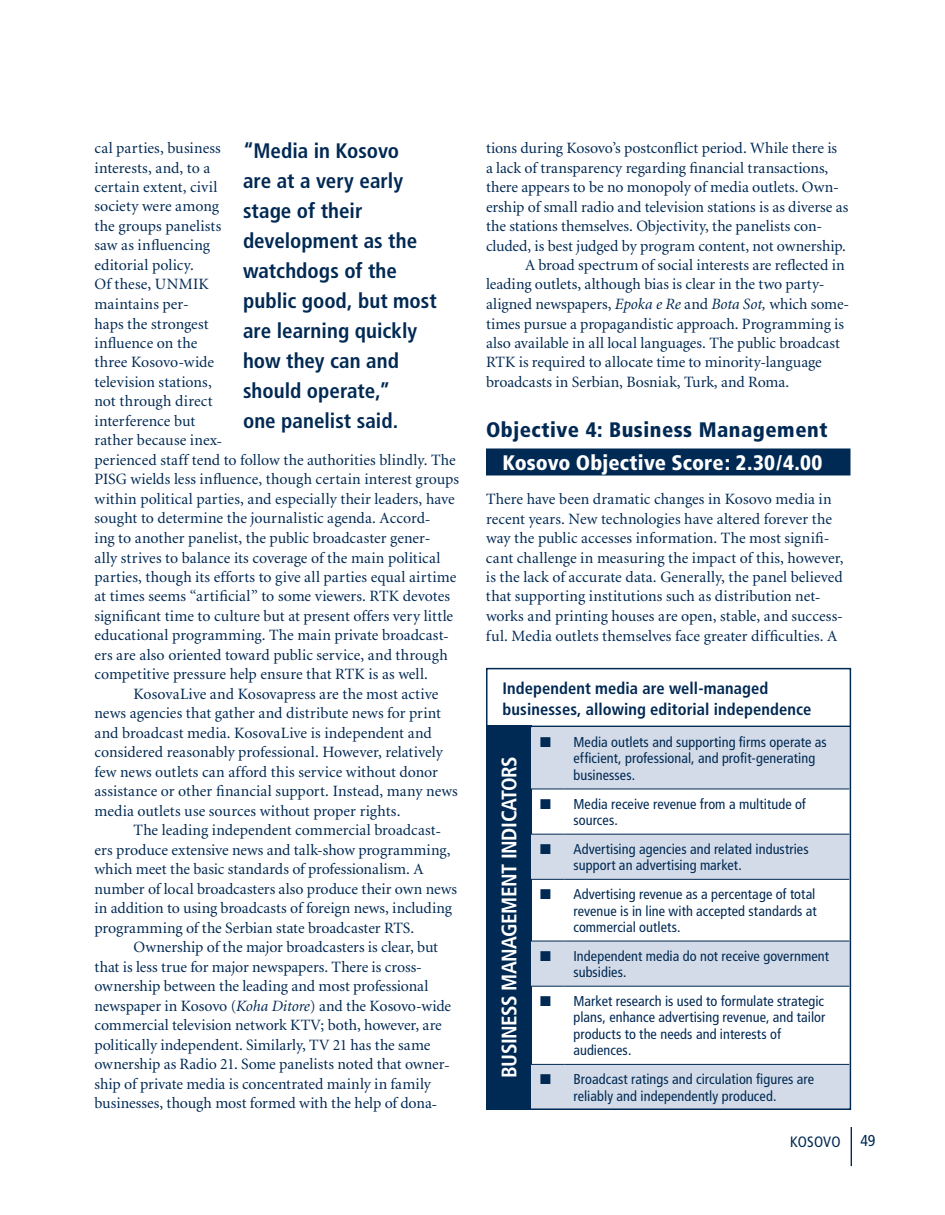
<style>
.page{position:relative;width:945px;height:1215px;background:#fff}
.page>*{position:absolute;margin:0;border:0;box-sizing:border-box;transform-origin:0 0}
.t1{font:700 condensed 21px/30px "Frutiger";color:#002953}
.t2{font:900 condensed 21px "Frutiger";letter-spacing:.005em;color:#fff}
.t3{font:900 condensed 21px "Frutiger";letter-spacing:.025em;color:#002953}
.t4{font:700 condensed 21px "Frutiger";letter-spacing:-.02em;color:#fff}
.t5{font:700 condensed 16.5px/21px "Frutiger";letter-spacing:.005em;color:#002953}
.t6{font:15.75px/19.5px "Minion";color:#002953}
.t7{font:condensed 15.75px "Frutiger";color:#002953}
.t8{font:condensed 15px "Frutiger";letter-spacing:.005em;color:#002953}
.t9{font:condensed 14.25px/16.5px "Frutiger";letter-spacing:.005em;color:#002953}
.s1{font-style:italic}
</style>
<div class="page">
<div style="left:486px;top:448px;width:364px;height:28px;background:#002953"></div>
<hr style="left:851px;top:1127px;width:1px;height:39px;background:#002953">
<div style="left:486px;top:725px;width:45px;height:384px;background:#002953"></div>
<hr style="left:488px;top:726px;width:363px;height:1px;background:#002953">
<svg style="left:531px;top:727px;width:317px;height:380px;fill:#d2dbe7"></svg>
<hr style="left:531px;top:789px;width:33px;height:1px;background:#002953">
<hr style="left:564px;top:789px;width:285px;height:1px;background:#002953">
<hr style="left:531px;top:834px;width:33px;height:1px;background:#002953">
<hr style="left:564px;top:834px;width:285px;height:1px;background:#002953">
<hr style="left:531px;top:879px;width:33px;height:1px;background:#002953">
<hr style="left:564px;top:879px;width:285px;height:1px;background:#002953">
<hr style="left:531px;top:941px;width:33px;height:1px;background:#002953">
<hr style="left:564px;top:941px;width:285px;height:1px;background:#002953">
<hr style="left:531px;top:986px;width:33px;height:1px;background:#002953">
<hr style="left:564px;top:986px;width:285px;height:1px;background:#002953">
<hr style="left:531px;top:1064px;width:33px;height:1px;background:#002953">
<hr style="left:564px;top:1064px;width:285px;height:1px;background:#002953">
<div style="left:486px;top:668px;width:365px;height:442px;border:2px solid #002953"></div>
<p class="t6" style="left:94px;top:139px;width:366px">cal parties, business<br>interests, and, to a<br>certain extent, civil<br>society were among<br>the groups panelists<br>saw as influencing<br>editorial policy.<br>Of these, UNMIK<br>maintains per-<br>haps the strongest<br>influence on the<br>three Kosovo-wide<br>television stations,<br>not through direct<br>interference but<br>rather because inex-<br>perienced staff tend to follow the authorities blindly. The PISG wields less influence, though certain interest groups within political parties, and especially their leaders, have sought to determine the journalistic agenda. Accord-<br>ing to another panelist, the public broadcaster gener-<br>ally strives to balance its coverage of the main political parties, though its efforts to give all parties equal airtime at times seems “artificial” to some viewers. RTK devotes significant time to culture but at present offers very little educational programming. The main private broadcast&shy;ers are also oriented toward public service, and through competitive pressure help ensure that RTK is as well.</p>
<p class="t6" style="left:94px;top:685px;width:365px;text-indent:39px">KosovaLive and Kosovapress are the most active news agencies that gather and distribute news for print and broadcast media. KosovaLive is independent and considered reasonably professional. However, relatively few news outlets can afford this service without donor assistance or other financial support. Instead, many news media outlets use sources without proper rights.</p>
<p class="t6" style="left:95px;top:821px;width:364px;text-indent:39px">The leading independent commercial broadcast&shy;ers produce extensive news and talk-show programming, which meet the basic standards of professionalism. A number of local broadcasters also produce their own news in addition to using broadcasts of foreign news, including programming of the Serbian state broadcaster RTS.</p>
<p class="t6" style="left:95px;top:938px;width:358px;text-indent:39px">Ownership of the major broadcasters is clear, but that is less true for major newspapers. There is cross&shy;ownership between the leading and most professional newspaper in Kosovo (<span class="s1">Koha Ditore</span>) and the Kosovo-wide commercial television network KTV; both, however, are politically independent. Similarly, TV 21 has the same ownership as Radio 21. Some panelists noted that owner&shy;ship of private media is concentrated mainly in family businesses, though most formed with the help of dona-</p>
<h1 class="t1" style="left:243px;top:136px;width:195px">“Media in Kosovo<br>are at a very early stage of their development as the watchdogs of the public good, but most are learning quickly how they can and should operate,”<br>one panelist said.</h1>
<p class="t6" style="left:486px;top:139px;width:353px">tions during Kosovo’s postconflict period. While there is</p>
<p class="t6" style="left:486px;top:158px;width:344px">a lack of transparency regarding financial transactions,</p>
<p class="t6" style="left:486px;top:178px;width:354px">there appears to be no monopoly of media outlets. Own-</p>
<p class="t6" style="left:486px;top:197px;width:364px">ership of small radio and television stations is as diverse as</p>
<p class="t6" style="left:486px;top:217px;width:338px">the stations themselves. Objectivity, the panelists con-</p>
<p class="t6" style="left:486px;top:236px;width:362px">cluded, is best judged by program content, not ownership.</p>
<p class="t6" style="left:525px;top:256px;width:321px">A broad spectrum of social interests are reflected in</p>
<p class="t6" style="left:486px;top:275px;width:340px">leading outlets, although bias is clear in the two party-</p>
<p class="t6" style="left:486px;top:295px;width:365px">aligned newspapers, <span class="s1">Epoka e Re</span> and <span class="s1">Bota Sot,</span> which some-</p>
<p class="t6" style="left:486px;top:314px;width:360px">times pursue a propagandistic approach. Programming is</p>
<p class="t6" style="left:486px;top:334px;width:355px">also available in all local languages. The public broadcast</p>
<p class="t6" style="left:486px;top:353px;width:337px">RTK is required to allocate time to minority-language</p>
<p class="t6" style="left:486px;top:373px;width:305px">broadcasts in Serbian, Bosniak, Turk, and Roma.</p>
<h1 class="t3" style="left:486px;top:417px;width:343px">Objective 4: Business Management</h1>
<h1 class="t2" style="left:502px;top:450px;width:322px">Kosovo Objective Score: 2.30/4.00</h1>
<p class="t6" style="left:486px;top:490px;width:359px">There have been dramatic changes in Kosovo media in recent years. New technologies have altered forever the way the public accesses information. The most signifi&shy;cant challenge in measuring the impact of this, however, is the lack of accurate data. Generally, the panel believed that supporting institutions such as distribution net&shy;works and printing houses are open, stable, and success&shy;ful. Media outlets themselves face greater difficulties. A</p>
<p class="t5" style="left:503px;top:677px;width:310px">Independent media are well-managed businesses, allowing editorial independence</p>
<h1 class="t4" style="left:497px;top:1078px;width:323px;rotate:-90deg">BUSINESS MANAGEMENT INDICATORS</h1>
<p class="t9" style="left:573px;top:734px;width:255px;text-indent:-33px">■ Media outlets and supporting firms operate as efficient, professional, and profit-generating businesses.</p>
<p class="t9" style="left:573px;top:796px;width:234px;text-indent:-33px">■ Media receive revenue from a multitude of sources.</p>
<p class="t9" style="left:573px;top:841px;width:237px;text-indent:-33px">■ Advertising agencies and related industries support an advertising market.</p>
<p class="t9" style="left:573px;top:886px;width:245px;text-align:justify;text-indent:-33px">■ Advertising revenue as a percentage of total revenue is in line with accepted standards at commercial outlets.</p>
<p class="t9" style="left:573px;top:948px;width:257px;text-indent:-33px">■ Independent media do not receive government subsidies.</p>
<p class="t9" style="left:573px;top:993px;width:254px;text-indent:-33px">■ Market research is used to formulate strategic plans, enhance advertising revenue, and tailor products to the needs and interests of audiences.</p>
<p class="t9" style="left:540px;top:1071px;width:276px;text-align:center">■ Broadcast ratings and circulation figures are reliably and independently produced.</p>
<p class="t8" style="left:790px;top:1133px;width:52px">KOSOVO</p>
<p class="t7" style="left:860px;top:1131px;width:17px">49</p>
</div>
